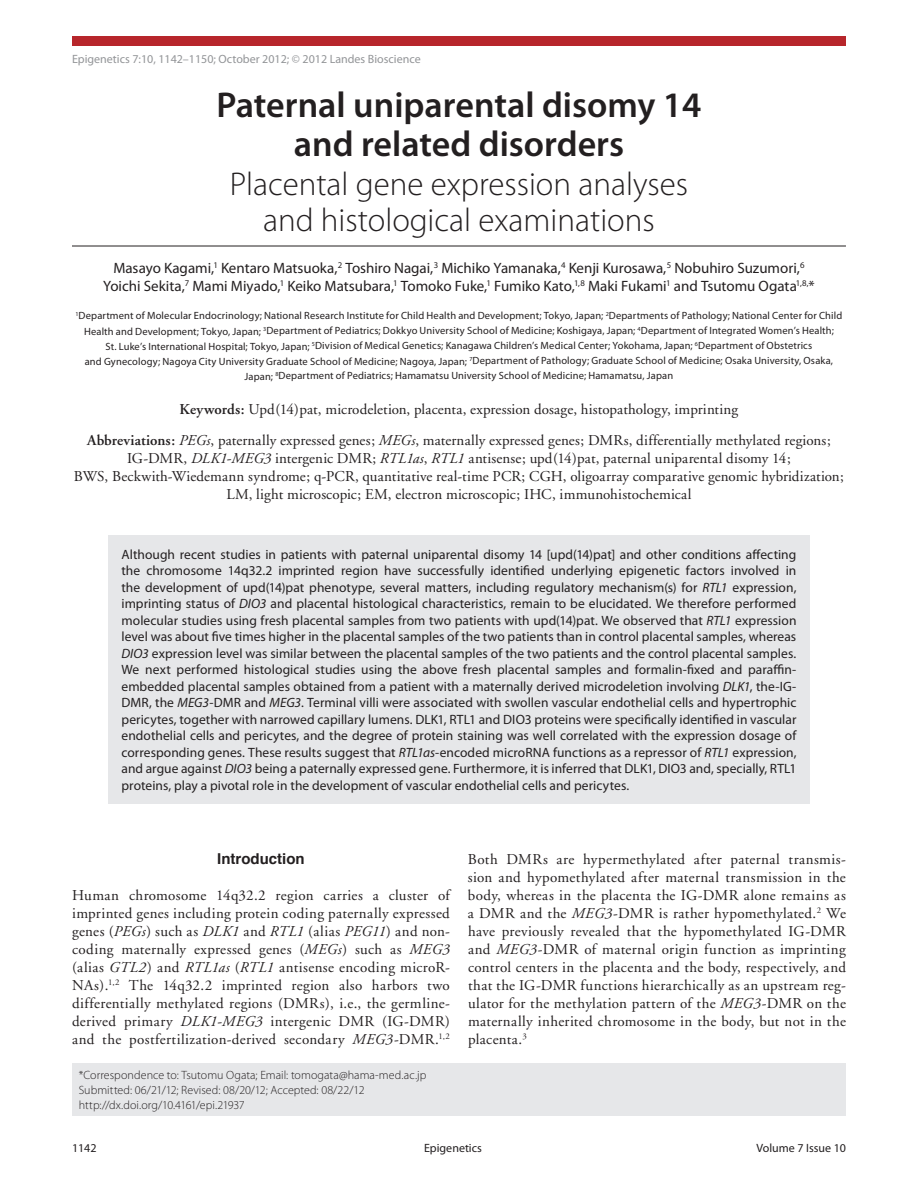
<style>
.page{position:relative;width:918px;height:1188px;background:#fff}
.page>*{position:absolute;margin:0;border:0;box-sizing:border-box;transform-origin:0 0}
.t1{font:600 36px/39px "Myriad Pro";color:#231f20;text-align:center}
.t2{font:300 33px/36px "Myriad Pro";color:#231f20;text-align:center}
.t3{font:15px/18px "Adobe Garamond";letter-spacing:.01em;color:#231f20;text-align:justify}
.t4{font:15px/18px "Myriad Pro";color:#231f20;text-align:center}
.t5{font:700 15px "Helvetica";color:#231f20}
.t6{font:13.5px/16.5px "Myriad Pro";letter-spacing:.005em;color:#231f20;text-align:justify}
.t7{font:300 12px/15px "Myriad Pro";letter-spacing:.005em;color:#231f20}
.t8{font:12px "Myriad Pro";color:#939598}
.t9{font:12px "Myriad Pro";color:#231f20}
.t10{font:10.5px/15px "Myriad Pro";letter-spacing:.015em;color:#231f20;text-align:center}
.s1{font-weight:600}
.s2{font-style:italic}
</style>
<div class="page">
<div style="left:72px;top:36px;width:774px;height:10px;background:#b7262b"></div>
<div style="left:72px;top:1063px;width:774px;height:53px;background:#e6e7e9"></div>
<div style="left:108px;top:535px;width:702px;height:268px;background:#e6e7e9"></div>
<hr style="left:72px;top:246px;width:774px;height:1px;background:#231f20">
<p class="t8" style="left:72px;top:52px;width:350px">Epigenetics 7:10, 1142–1150; October 2012; © 2012 Landes Bioscience</p>
<h1 class="t1" style="left:216px;top:85px;width:487px">Paternal uniparental disomy 14 and related disorders</h1>
<h2 class="t2" style="left:230px;top:165px;width:460px">Placental gene expression analyses and histological examinations</h2>
<p class="t4" style="left:103px;top:259px;width:713px">Masayo Kagami,<sup>1</sup> Kentaro Matsuoka,<sup>2</sup> Toshiro Nagai,<sup>3</sup> Michiko Yamanaka,<sup>4</sup> Kenji Kurosawa,<sup>5</sup> Nobuhiro Suzumori,<sup>6<br></sup>Yoichi Sekita,<sup>7</sup> Mami Miyado,<sup>1</sup> Keiko Matsubara,<sup>1</sup> Tomoko Fuke,<sup>1</sup> Fumiko Kato,<sup>1,8</sup> Maki Fukami<sup>1</sup> and Tsutomu Ogata<sup>1,8,</sup>*</p>
<p class="t10" style="left:76px;top:308px;width:768px"><sup>1</sup>Department of Molecular Endocrinology; National Research Institute for Child Health and Development; Tokyo, Japan; <sup>2</sup>Departments of Pathology; National Center for Child Health and Development; Tokyo, Japan; <sup>3</sup>Department of Pediatrics; Dokkyo University School of Medicine; Koshigaya, Japan; <sup>4</sup>Department of Integrated Women’s Health;<br>St. Luke’s International Hospital; Tokyo, Japan; <sup>5</sup>Division of Medical Genetics; Kanagawa Children’s Medical Center; Yokohama, Japan; <sup>6</sup>Department of Obstetrics<br>and Gynecology; Nagoya City University Graduate School of Medicine; Nagoya, Japan; <sup>7</sup>Department of Pathology; Graduate School of Medicine; Osaka University, Osaka, Japan; <sup>8</sup>Department of Pediatrics; Hamamatsu University School of Medicine; Hamamatsu, Japan</p>
<p class="t3" style="left:87px;top:394px;width:745px;line-height:31.5px;text-align:center"><span class="s1">Keywords:</span> Upd(14)pat, microdeletion, placenta, expression dosage, histopathology, imprinting<br><span class="s1">Abbreviations:</span> <span class="s2">PEGs</span>, paternally expressed genes; <span class="s2">MEGs</span>, maternally expressed genes; DMRs, differentially methylated regions;</p>
<p class="t3" style="left:74px;top:450px;width:772px;text-align:center">IG-DMR, <span class="s2">DLK1-MEG3</span> intergenic DMR; <span class="s2">RTL1as</span>, <span class="s2">RTL1</span> antisense; upd(14)pat, paternal uniparental disomy 14;<br>BWS, Beckwith-Wiedemann syndrome; q-PCR, quantitative real-time PCR; CGH, oligoarray comparative genomic hybridization;<br>LM, light microscopic; EM, electron microscopic; IHC, immunohistochemical</p>
<p class="t6" style="left:122px;top:546px;width:677px">Although recent studies in patients with paternal uniparental disomy 14 [upd(14)pat] and other conditions affecting the chromosome 14q32.2 imprinted region have successfully identified underlying epigenetic factors involved in the development of upd(14)pat phenotype, several matters, including regulatory mechanism(s) for <span class="s2">RTL1</span> expression, imprinting status of <span class="s2">DIO3</span> and placental histological characteristics, remain to be elucidated. We therefore performed molecular studies using fresh placental samples from two patients with upd(14)pat. We observed that <span class="s2">RTL1</span> expression level was about five times higher in the placental samples of the two patients than in control placental samples, whereas <span class="s2">DIO3</span> expression level was similar between the placental samples of the two patients and the control placental samples.<br>We next performed histological studies using the above fresh placental samples and formalin-fixed and paraffin&shy;embedded placental samples obtained from a patient with a maternally derived microdeletion involving <span class="s2">DLK1</span>, the-IG-DMR, the <span class="s2">MEG3</span>-DMR and <span class="s2">MEG3</span>. Terminal villi were associated with swollen vascular endothelial cells and hypertrophic pericytes, together with narrowed capillary lumens. DLK1, RTL1 and DIO3 proteins were specifically identified in vascular endothelial cells and pericytes, and the degree of protein staining was well correlated with the expression dosage of corresponding genes. These results suggest that <span class="s2">RTL1as</span>-encoded microRNA functions as a repressor of <span class="s2">RTL1</span> expression, and argue against <span class="s2">DIO3</span> being a paternally expressed gene. Furthermore, it is inferred that DLK1, DIO3 and, specially, RTL1 proteins, play a pivotal role in the development of vascular endothelial cells and pericytes.</p>
<p class="t5" style="left:217px;top:847px;width:89px">Introduction</p>
<p class="t3" style="left:72px;top:887px;width:380px">Human chromosome 14q32.2 region carries a cluster of imprinted genes including protein coding paternally expressed genes (<span class="s2">PEGs</span>) such as <span class="s2">DLK1</span> and <span class="s2">RTL1</span> (alias <span class="s2">PEG11</span>) and non&shy;coding maternally expressed genes (<span class="s2">MEGs</span>) such as <span class="s2">MEG3 </span>(alias <span class="s2">GTL2</span>) and <span class="s2">RTL1as</span> (<span class="s2">RTL1</span> antisense encoding microR-NAs).<sup>1,2</sup> The 14q32.2 imprinted region also harbors two differentially methylated regions (DMRs), i.e., the germline&shy;derived primary <span class="s2">DLK1</span>-<span class="s2">MEG3</span> intergenic DMR (IG-DMR) and the postfertilization-derived secondary <span class="s2">MEG3</span>-DMR.<sup>1,2</sup></p>
<p class="t7" style="left:79px;top:1068px;width:349px">*Correspondence to: Tsutomu Ogata; Email: tomogata@hama-med.ac.jp<br>Submitted: 06/21/12; Revised: 08/20/12; Accepted: 08/22/12 http://dx.doi.org/10.4161/epi.21937</p>
<p class="t3" style="left:468px;top:851px;width:380px">Both DMRs are hypermethylated after paternal transmis&shy;sion and hypomethylated after maternal transmission in the body, whereas in the placenta the IG-DMR alone remains as a DMR and the <span class="s2">MEG3</span>-DMR is rather hypomethylated.<sup>2</sup> We have previously revealed that the hypomethylated IG-DMR and <span class="s2">MEG3</span>-DMR of maternal origin function as imprinting control centers in the placenta and the body, respectively, and that the IG-DMR functions hierarchically as an upstream reg&shy;ulator for the methylation pattern of the <span class="s2">MEG3</span>-DMR on the maternally inherited chromosome in the body, but not in the placenta.<sup>3</sup></p>
<p class="t9" style="left:72px;top:1141px;width:26px">1142</p>
<p class="t9" style="left:424px;top:1141px;width:59px">Epigenetics</p>
<p class="t9" style="left:757px;top:1141px;width:91px">Volume 7 Issue 10</p>
</div>
